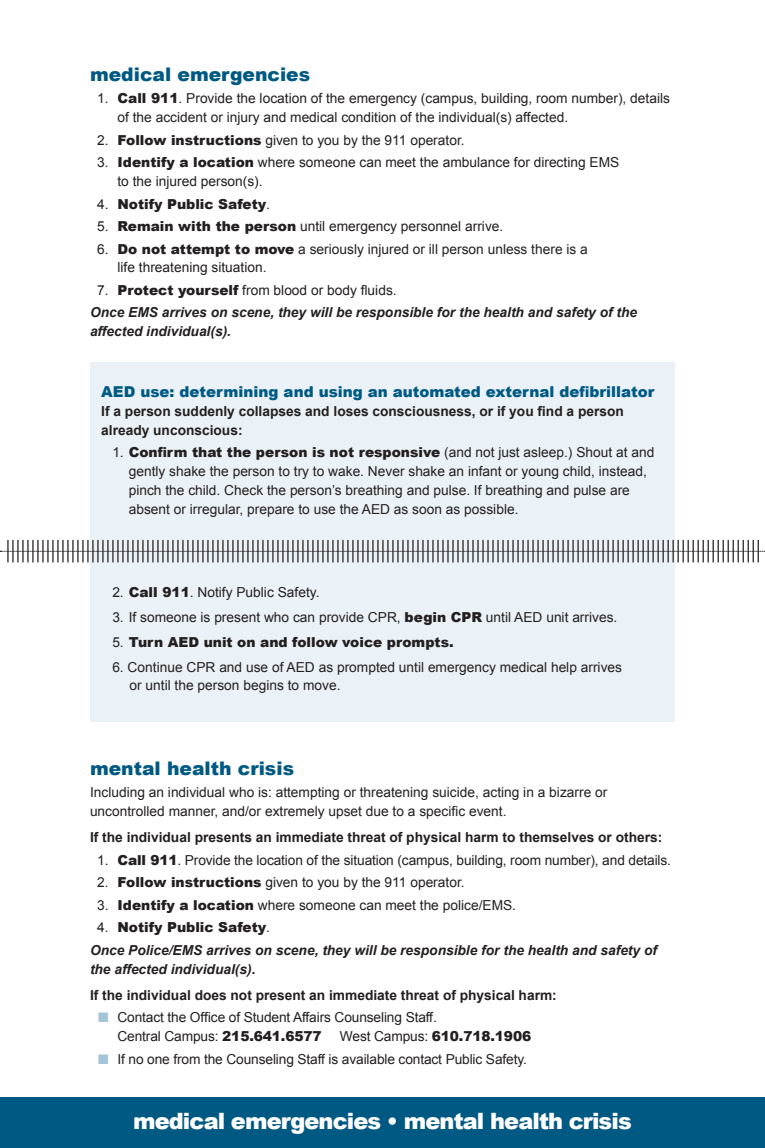
<style>
.page{position:relative;width:765px;height:1148px;background:#fff}
.page>*{position:absolute;margin:0;border:0;box-sizing:border-box;transform-origin:0 0}
.t1{font:900 22.5px "Arial";letter-spacing:-.04em;color:#fff}
.t2{font:900 18.75px "Arial";color:#005983}
.t3{font:900 15px "Arial";color:#005983}
.t4{font:13.75px/18.8px "Arial";color:#231f20}
.t5{font:700 13.75px/18.8px "Arial";color:#231f20}
.t6{font:italic 700 13.75px/18.8px "Arial";color:#231f20}
.t7{font:900 13.75px "Arial";color:#231f20}
.s1{font-weight:900}
.s2{font-weight:400}
.s3{color:#a3c4d9}
</style>
<div class="page">
<div style="left:90px;top:551px;width:585px;height:170px;background:#eaf2f7"></div>
<div style="left:90px;top:362px;width:585px;height:189px;background:#eaf2f7"></div>
<div style="left:0;top:1098px;width:765px;height:50px;background:#005983"></div>
<svg style="left:0;top:540px;width:765px;height:22px"></svg>
<hr style="left:377px;top:540px;width:2px;height:22px;background:#231f20">
<hr style="left:372px;top:540px;width:2px;height:22px;background:#231f20">
<hr style="left:367px;top:540px;width:2px;height:22px;background:#231f20">
<hr style="left:362px;top:540px;width:2px;height:22px;background:#231f20">
<hr style="left:357px;top:540px;width:2px;height:22px;background:#231f20">
<hr style="left:352px;top:540px;width:2px;height:22px;background:#231f20">
<hr style="left:347px;top:540px;width:2px;height:22px;background:#231f20">
<hr style="left:342px;top:540px;width:2px;height:22px;background:#231f20">
<hr style="left:337px;top:540px;width:2px;height:22px;background:#231f20">
<hr style="left:332px;top:540px;width:2px;height:22px;background:#231f20">
<hr style="left:327px;top:540px;width:2px;height:22px;background:#231f20">
<hr style="left:322px;top:540px;width:2px;height:22px;background:#231f20">
<hr style="left:317px;top:540px;width:2px;height:22px;background:#231f20">
<hr style="left:312px;top:540px;width:2px;height:22px;background:#231f20">
<hr style="left:307px;top:540px;width:2px;height:22px;background:#231f20">
<hr style="left:302px;top:540px;width:2px;height:22px;background:#231f20">
<hr style="left:297px;top:540px;width:2px;height:22px;background:#231f20">
<hr style="left:292px;top:540px;width:2px;height:22px;background:#231f20">
<hr style="left:287px;top:540px;width:2px;height:22px;background:#231f20">
<hr style="left:282px;top:540px;width:2px;height:22px;background:#231f20">
<hr style="left:277px;top:540px;width:2px;height:22px;background:#231f20">
<hr style="left:272px;top:540px;width:2px;height:22px;background:#231f20">
<hr style="left:267px;top:540px;width:2px;height:22px;background:#231f20">
<hr style="left:262px;top:540px;width:2px;height:22px;background:#231f20">
<hr style="left:257px;top:540px;width:2px;height:22px;background:#231f20">
<hr style="left:252px;top:540px;width:2px;height:22px;background:#231f20">
<hr style="left:247px;top:540px;width:2px;height:22px;background:#231f20">
<hr style="left:242px;top:540px;width:2px;height:22px;background:#231f20">
<hr style="left:237px;top:540px;width:2px;height:22px;background:#231f20">
<hr style="left:232px;top:540px;width:2px;height:22px;background:#231f20">
<hr style="left:227px;top:540px;width:2px;height:22px;background:#231f20">
<hr style="left:222px;top:540px;width:2px;height:22px;background:#231f20">
<hr style="left:217px;top:540px;width:2px;height:22px;background:#231f20">
<hr style="left:212px;top:540px;width:2px;height:22px;background:#231f20">
<hr style="left:207px;top:540px;width:2px;height:22px;background:#231f20">
<hr style="left:202px;top:540px;width:2px;height:22px;background:#231f20">
<hr style="left:197px;top:540px;width:2px;height:22px;background:#231f20">
<hr style="left:192px;top:540px;width:2px;height:22px;background:#231f20">
<hr style="left:187px;top:540px;width:2px;height:22px;background:#231f20">
<hr style="left:182px;top:540px;width:2px;height:22px;background:#231f20">
<hr style="left:177px;top:540px;width:2px;height:22px;background:#231f20">
<hr style="left:172px;top:540px;width:2px;height:22px;background:#231f20">
<hr style="left:167px;top:540px;width:2px;height:22px;background:#231f20">
<hr style="left:162px;top:540px;width:2px;height:22px;background:#231f20">
<hr style="left:157px;top:540px;width:2px;height:22px;background:#231f20">
<hr style="left:152px;top:540px;width:2px;height:22px;background:#231f20">
<hr style="left:147px;top:540px;width:2px;height:22px;background:#231f20">
<hr style="left:142px;top:540px;width:2px;height:22px;background:#231f20">
<hr style="left:137px;top:540px;width:2px;height:22px;background:#231f20">
<hr style="left:132px;top:540px;width:2px;height:22px;background:#231f20">
<hr style="left:127px;top:540px;width:2px;height:22px;background:#231f20">
<hr style="left:122px;top:540px;width:2px;height:22px;background:#231f20">
<hr style="left:117px;top:540px;width:2px;height:22px;background:#231f20">
<hr style="left:112px;top:540px;width:2px;height:22px;background:#231f20">
<hr style="left:107px;top:540px;width:2px;height:22px;background:#231f20">
<hr style="left:102px;top:540px;width:2px;height:22px;background:#231f20">
<hr style="left:97px;top:540px;width:2px;height:22px;background:#231f20">
<hr style="left:92px;top:540px;width:2px;height:22px;background:#231f20">
<hr style="left:87px;top:540px;width:2px;height:22px;background:#231f20">
<hr style="left:82px;top:540px;width:2px;height:22px;background:#231f20">
<hr style="left:77px;top:540px;width:2px;height:22px;background:#231f20">
<hr style="left:72px;top:540px;width:2px;height:22px;background:#231f20">
<hr style="left:67px;top:540px;width:2px;height:22px;background:#231f20">
<hr style="left:62px;top:540px;width:2px;height:22px;background:#231f20">
<hr style="left:57px;top:540px;width:2px;height:22px;background:#231f20">
<hr style="left:52px;top:540px;width:2px;height:22px;background:#231f20">
<hr style="left:47px;top:540px;width:2px;height:22px;background:#231f20">
<hr style="left:42px;top:540px;width:2px;height:22px;background:#231f20">
<hr style="left:37px;top:540px;width:2px;height:22px;background:#231f20">
<hr style="left:32px;top:540px;width:2px;height:22px;background:#231f20">
<hr style="left:27px;top:540px;width:2px;height:22px;background:#231f20">
<hr style="left:22px;top:540px;width:2px;height:22px;background:#231f20">
<hr style="left:17px;top:540px;width:2px;height:22px;background:#231f20">
<hr style="left:12px;top:540px;width:2px;height:22px;background:#231f20">
<hr style="left:7px;top:540px;width:2px;height:22px;background:#231f20">
<p class="t2" style="left:90px;top:64px;width:222px">medical emergencies</p>
<p class="t4" style="left:118px;top:89px;width:554px;text-indent:-20px">1. <span class="s1">Call 911</span>. Provide the location of the emergency (campus, building, room number), details of the accident or injury and medical condition of the individual(s) affected.</p>
<p class="t4" style="left:97px;top:131px;width:369px">2. <span class="s1">Follow instructions</span> given to you by the 911 operator.</p>
<p class="t4" style="left:118px;top:153px;width:503px;text-indent:-20px">3. <span class="s1">Identify a location</span> where someone can meet the ambulance for directing EMS to the injured person(s).</p>
<p class="t7" style="left:97px;top:196px;width:174px"><span class="s2">4.</span> Notify Public Safety<span class="s2">.</span></p>
<p class="t4" style="left:97px;top:217px;width:408px">5. <span class="s1">Remain with the person</span> until emergency personnel arrive.</p>
<p class="t4" style="left:118px;top:239px;width:472px;text-indent:-20px">6. <span class="s1">Do not attempt to move</span> a seriously injured or ill person unless there is a life threatening situation.</p>
<p class="t4" style="left:97px;top:281px;width:301px">7. <span class="s1">Protect yourself</span> from blood or body fluids.</p>
<p class="t6" style="left:90px;top:304px;width:549px">Once EMS arrives on scene, they will be responsible for the health and safety of the affected individual(s).</p>
<p class="t3" style="left:101px;top:383px;width:555px">AED use: determining and using an automated external defibrillator</p>
<p class="t5" style="left:101px;top:402px;width:524px">If a person suddenly collapses and loses consciousness, or if you find a person already unconscious:</p>
<p class="t4" style="left:129px;top:443px;width:527px;text-indent:-16px">1. <span class="s1">Confirm that the person is not responsive</span> (and not just asleep.) Shout at and gently shake the person to try to wake. Never shake an infant or young child, instead, pinch the child. Check the person’s breathing and pulse. If breathing and pulse are absent or irregular, prepare to use the AED as soon as possible.</p>
<p class="t4" style="left:112px;top:582px;width:209px">2. <span class="s1">Call 911</span>. Notify Public Safety.</p>
<p class="t4" style="left:112px;top:607px;width:507px">3. If someone is present who can provide CPR, <span class="s1">begin CPR</span> until AED unit arrives.</p>
<p class="t7" style="left:112px;top:634px;width:343px"><span class="s2">5.</span> Turn AED unit on and follow voice prompts.</p>
<p class="t4" style="left:130px;top:657px;width:494px;text-indent:-17px">6. Continue CPR and use of AED as prompted until emergency medical help arrives or until the person begins to move.</p>
<p class="t2" style="left:90px;top:757px;width:206px">mental health crisis</p>
<p class="t4" style="left:90px;top:783px;width:519px">Including an individual who is: attempting or threatening suicide, acting in a bizarre or uncontrolled manner, and/or extremely upset due to a specific event.</p>
<p class="t5" style="left:90px;top:828px;width:574px">If the individual presents an immediate threat of physical harm to themselves or others:</p>
<p class="t4" style="left:97px;top:850px;width:575px">1. <span class="s1">Call 911</span>. Provide the location of the situation (campus, building, room number), and details.</p>
<p class="t4" style="left:97px;top:873px;width:369px">2. <span class="s1">Follow instructions</span> given to you by the 911 operator.</p>
<p class="t4" style="left:97px;top:895px;width:420px">3. <span class="s1">Identify a location</span> where someone can meet the police/EMS.</p>
<p class="t7" style="left:97px;top:919px;width:174px"><span class="s2">4.</span> Notify Public Safety<span class="s2">.</span></p>
<p class="t6" style="left:90px;top:941px;width:569px">Once Police/EMS arrives on scene, they will be responsible for the health and safety of the affected individual(s).</p>
<p class="t5" style="left:90px;top:986px;width:468px">If the individual does not present an immediate threat of physical harm:</p>
<p class="t4" style="left:118px;top:1008px;width:321px;text-indent:-19px"><span class="s3">■</span> Contact the Office of Student Affairs Counseling Staff.<br>Central Campus: <span class="s1">215.641.6577</span></p>
<p class="t7" style="left:340px;top:1028px;width:193px"><span class="s2">West Campus:</span> 610.718.1906</p>
<p class="t4" style="left:98px;top:1049px;width:430px"><span class="s3">■</span> If no one from the Counseling Staff is available contact Public Safety.</p>
<p class="t1" style="left:133px;top:1108px;width:500px">medical emergencies • mental health crisis</p>
</div>
